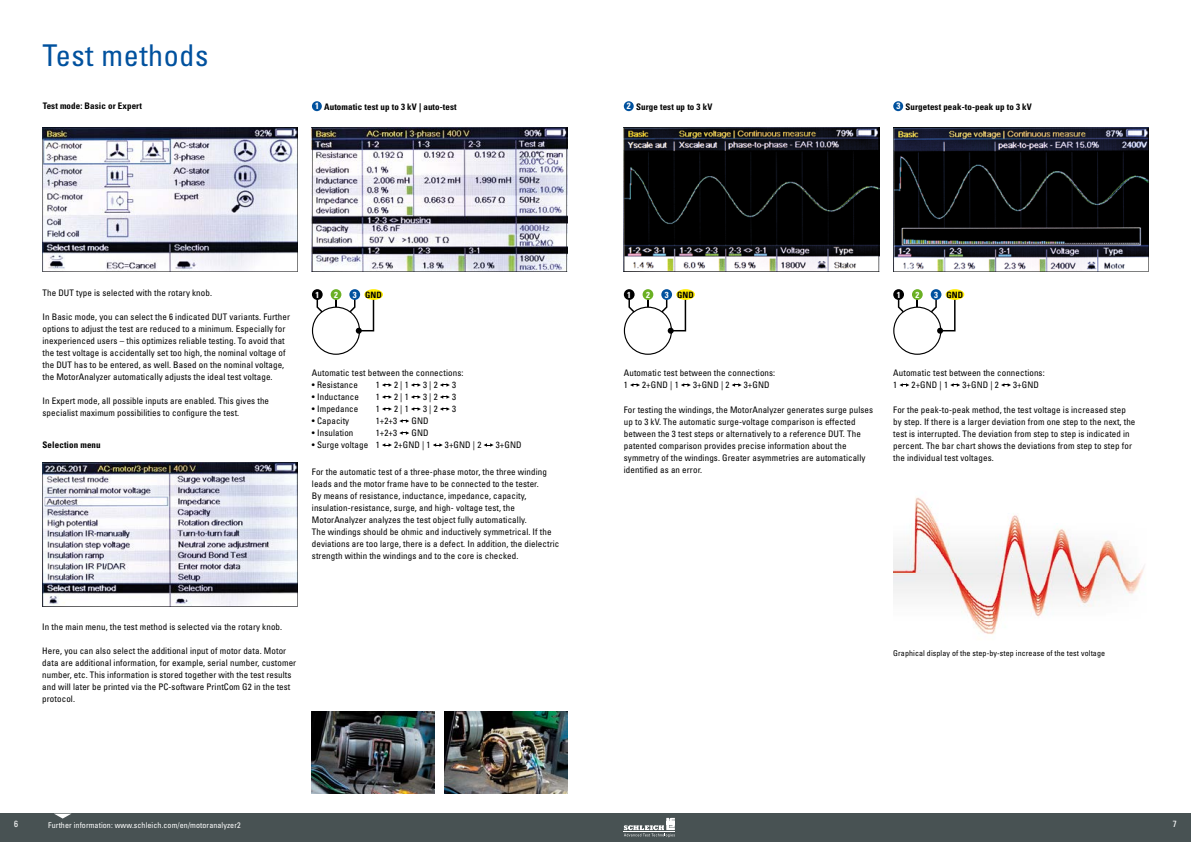
<style>
.page{position:relative;width:1191px;height:842px;background:#fff}
.page>*{position:absolute;margin:0;border:0;box-sizing:border-box;transform-origin:0 0}
.t1{font:condensed 30px "Univers";letter-spacing:.02em;color:#00519e}
.t2{font:condensed 9px/12px "Univers";letter-spacing:.01em;color:#000}
.t3{font:700 condensed 9px "Univers";letter-spacing:.01em;color:#000}
.t4{font:condensed 9px "Univers";color:#fff}
.t5{font:700 condensed 8.7px "Univers";letter-spacing:.01em;color:#000}
.t6{font:700 condensed 8.7px "Univers";color:#fff}
.t7{font:condensed 8px "Univers";letter-spacing:.01em;color:#000}
.t8{font:condensed 8px "Univers";letter-spacing:.01em;color:#fff}
.s1{color:#fff}
</style>
<div class="page">
<div style="left:0;top:814px;width:595px;height:28px;background:#485253"></div>
<div style="left:595px;top:814px;width:596px;height:28px;background:#485253"></div>
<svg style="left:54px;top:814px;width:17px;height:4px"></svg>
<svg style="left:624px;top:818px;width:51px;height:19px"></svg>
<svg style="left:382px;top:383px;width:10px;height:4px"></svg>
<svg style="left:411px;top:383px;width:10px;height:4px"></svg>
<svg style="left:440px;top:383px;width:10px;height:4px"></svg>
<svg style="left:382px;top:395px;width:10px;height:4px"></svg>
<svg style="left:411px;top:395px;width:10px;height:4px"></svg>
<svg style="left:440px;top:395px;width:10px;height:4px"></svg>
<svg style="left:382px;top:407px;width:10px;height:4px"></svg>
<svg style="left:411px;top:407px;width:10px;height:4px"></svg>
<svg style="left:440px;top:407px;width:10px;height:4px"></svg>
<svg style="left:399px;top:419px;width:10px;height:4px"></svg>
<svg style="left:399px;top:431px;width:10px;height:4px"></svg>
<svg style="left:382px;top:443px;width:10px;height:4px"></svg>
<svg style="left:433px;top:443px;width:10px;height:4px"></svg>
<svg style="left:483px;top:443px;width:10px;height:4px"></svg>
<svg style="left:630px;top:383px;width:10px;height:4px"></svg>
<svg style="left:681px;top:383px;width:10px;height:4px"></svg>
<svg style="left:732px;top:383px;width:9px;height:4px"></svg>
<svg style="left:899px;top:383px;width:10px;height:4px"></svg>
<svg style="left:950px;top:383px;width:10px;height:4px"></svg>
<svg style="left:1001px;top:383px;width:10px;height:4px"></svg>
<div style="left:312px;top:101px;width:10px;height:10px;background:#00519e;border-radius:50%"></div>
<div style="left:624px;top:101px;width:10px;height:10px;background:#00519e;border-radius:50%"></div>
<div style="left:893px;top:101px;width:10px;height:10px;background:#00519e;border-radius:50%"></div>
<img style="left:312px;top:712px;width:122px;height:82px">
<img style="left:445px;top:712px;width:122px;height:82px">
<svg style="left:893px;top:298px;width:62px;height:57px"></svg>
<div style="left:893px;top:289px;width:11px;height:11px;background:#000;border-radius:50%"></div>
<div style="left:912px;top:289px;width:10px;height:11px;background:#6ab023;border-radius:50%"></div>
<div style="left:930px;top:289px;width:11px;height:11px;background:#00519e;border-radius:50%"></div>
<div style="left:945px;top:289px;width:19px;height:11px;background:#ffed00;border-radius:50%"></div>
<svg style="left:624px;top:298px;width:62px;height:57px"></svg>
<div style="left:624px;top:289px;width:10px;height:11px;background:#000;border-radius:50%"></div>
<div style="left:642px;top:289px;width:11px;height:11px;background:#6ab023;border-radius:50%"></div>
<div style="left:661px;top:289px;width:11px;height:11px;background:#00519e;border-radius:50%"></div>
<div style="left:676px;top:289px;width:19px;height:11px;background:#ffed00;border-radius:50%"></div>
<svg style="left:312px;top:298px;width:62px;height:57px"></svg>
<div style="left:312px;top:289px;width:11px;height:11px;background:#000;border-radius:50%"></div>
<div style="left:331px;top:289px;width:10px;height:11px;background:#6ab023;border-radius:50%"></div>
<div style="left:349px;top:289px;width:11px;height:11px;background:#00519e;border-radius:50%"></div>
<div style="left:364px;top:289px;width:19px;height:11px;background:#ffed00;border-radius:50%"></div>
<svg style="left:43px;top:128px;width:255px;height:144px"></svg>
<svg style="left:43px;top:462px;width:255px;height:144px"></svg>
<svg style="left:312px;top:128px;width:255px;height:144px"></svg>
<svg style="left:624px;top:128px;width:255px;height:144px;background:#252626"></svg>
<img style="left:893px;top:128px;width:255px;height:144px">
<img style="left:914px;top:497px;width:107px;height:137px">
<img style="left:893px;top:524px;width:252px;height:97px">
<h1 class="t1" style="left:43px;top:37px;width:167px">Test methods</h1>
<p class="t3" style="left:43px;top:100px;width:101px">Test mode: Basic or Expert</p>
<p class="t3" style="left:315px;top:101px;width:143px"><span class="s1">1</span> Automatic test up to 3 kV | auto-test</p>
<p class="t3" style="left:627px;top:101px;width:87px"><span class="s1">2</span> Surge test up to 3 kV</p>
<p class="t3" style="left:896px;top:101px;width:137px"><span class="s1">3</span> Surgetest peak-to-peak up to 3 kV</p>
<p class="t2" style="left:43px;top:287px;width:171px">The DUT type is selected with the rotary knob.</p>
<p class="t2" style="left:43px;top:311px;width:249px">In Basic mode, you can select the 6 indicated DUT variants. Further options to adjust the test are reduced to a minimum. Especially for inexperienced users – this optimizes reliable testing. To avoid that the test voltage is accidentally set too high, the nominal voltage of the DUT has to be entered, as well. Based on the nominal voltage, the MotorAnalyzer automatically adjusts the ideal test voltage.</p>
<p class="t2" style="left:43px;top:395px;width:228px">In Expert mode, all possible inputs are enabled. This gives the specialist maximum possibilities to configure the test.</p>
<p class="t3" style="left:43px;top:440px;width:60px">Selection menu</p>
<p class="t6" style="left:315px;top:289px;width:5px">1</p>
<p class="t6" style="left:334px;top:289px;width:5px">2</p>
<p class="t5" style="left:353px;top:289px;width:31px"><span class="s1">3</span> GND</p>
<p class="t6" style="left:627px;top:289px;width:5px">1</p>
<p class="t6" style="left:646px;top:289px;width:5px">2</p>
<p class="t5" style="left:665px;top:289px;width:31px"><span class="s1">3</span> GND</p>
<p class="t6" style="left:896px;top:289px;width:5px">1</p>
<p class="t6" style="left:915px;top:289px;width:5px">2</p>
<p class="t5" style="left:934px;top:289px;width:31px"><span class="s1">3</span> GND</p>
<p class="t2" style="left:312px;top:366px;width:153px">Automatic test between the connections:</p>
<p class="t2" style="left:312px;top:378px;width:47px">• Resistance</p>
<p class="t2" style="left:376px;top:378px;width:5px">1</p>
<p class="t2" style="left:394px;top:378px;width:16px">2 | 1</p>
<p class="t2" style="left:423px;top:378px;width:16px">3 | 2</p>
<p class="t2" style="left:452px;top:378px;width:5px">3</p>
<p class="t2" style="left:312px;top:390px;width:48px">• Inductance</p>
<p class="t2" style="left:376px;top:390px;width:5px">1</p>
<p class="t2" style="left:394px;top:390px;width:16px">2 | 1</p>
<p class="t2" style="left:423px;top:390px;width:16px">3 | 2</p>
<p class="t2" style="left:452px;top:390px;width:5px">3</p>
<p class="t2" style="left:312px;top:402px;width:48px">• Impedance</p>
<p class="t2" style="left:376px;top:402px;width:5px">1</p>
<p class="t2" style="left:394px;top:402px;width:16px">2 | 1</p>
<p class="t2" style="left:423px;top:402px;width:16px">3 | 2</p>
<p class="t2" style="left:452px;top:402px;width:5px">3</p>
<p class="t2" style="left:312px;top:414px;width:39px">• Capacity</p>
<p class="t2" style="left:376px;top:414px;width:23px">1+2+3</p>
<p class="t2" style="left:411px;top:414px;width:19px">GND</p>
<p class="t2" style="left:312px;top:426px;width:43px">• Insulation</p>
<p class="t2" style="left:376px;top:426px;width:23px">1+2+3</p>
<p class="t2" style="left:411px;top:426px;width:19px">GND</p>
<p class="t2" style="left:312px;top:438px;width:69px">• Surge voltage 1</p>
<p class="t2" style="left:394px;top:438px;width:38px">2+GND | 1</p>
<p class="t2" style="left:445px;top:438px;width:38px">3+GND | 2</p>
<p class="t2" style="left:496px;top:438px;width:27px">3+GND</p>
<p class="t2" style="left:312px;top:466px;width:249px">For the automatic test of a three-phase motor, the three winding leads and the motor frame have to be connected to the tester.<br>By means of resistance, inductance, impedance, capacity, insulation-resistance, surge, and high- voltage test, the MotorAnalyzer analyzes the test object fully automatically.<br>The windings should be ohmic and inductively symmetrical. If the deviations are too large, there is a defect. In addition, the dielectric strength within the windings and to the core is checked.</p>
<p class="t2" style="left:624px;top:366px;width:153px">Automatic test between the connections:<br>1</p>
<p class="t2" style="left:642px;top:378px;width:38px">2+GND | 1</p>
<p class="t2" style="left:693px;top:378px;width:38px">3+GND | 2</p>
<p class="t2" style="left:744px;top:378px;width:27px">3+GND</p>
<p class="t2" style="left:624px;top:404px;width:251px">For testing the windings, the MotorAnalyzer generates surge pulses up to 3 kV. The automatic surge-voltage comparison is effected between the 3 test steps or alternatively to a reference DUT. The patented comparison provides precise information about the symmetry of the windings. Greater asymmetries are automatically identified as an error.</p>
<p class="t2" style="left:893px;top:366px;width:153px">Automatic test between the connections:<br>1</p>
<p class="t2" style="left:911px;top:378px;width:38px">2+GND | 1</p>
<p class="t2" style="left:962px;top:378px;width:38px">3+GND | 2</p>
<p class="t2" style="left:1013px;top:378px;width:27px">3+GND</p>
<p class="t2" style="left:893px;top:404px;width:244px">For the peak-to-peak method, the test voltage is increased step by step. If there is a larger deviation from one step to the next, the test is interrupted. The deviation from step to step is indicated in percent. The bar chart shows the deviations from step to step for the individual test voltages.</p>
<p class="t2" style="left:42px;top:620px;width:241px">In the main menu, the test method is selected via the rotary knob.</p>
<p class="t2" style="left:42px;top:644px;width:255px">Here, you can also select the additional input of motor data. Motor data are additional information, for example, serial number, customer number, etc. This information is stored together with the test results and will later be printed via the PC-software PrintCom G2 in the test protocol.</p>
<p class="t7" style="left:893px;top:648px;width:213px">Graphical display of the step-by-step increase of the test voltage</p>
<p class="t4" style="left:14px;top:817px;width:5px">6</p>
<p class="t8" style="left:48px;top:820px;width:194px">Further information: www.schleich.com/en/motoranalyzer2</p>
<p class="t4" style="left:1172px;top:817px;width:5px">7</p>
</div>
